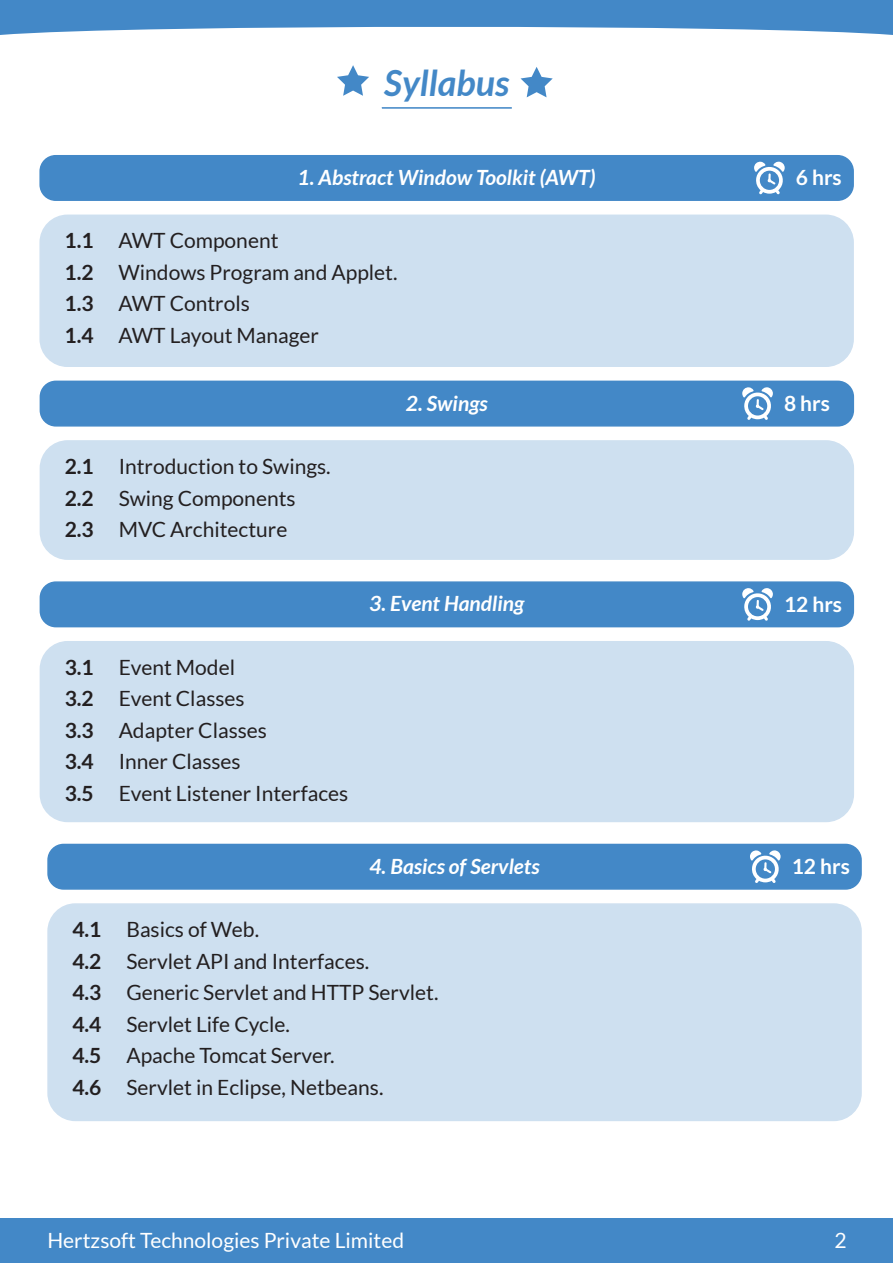
<style>
.page{position:relative;width:893px;height:1263px;background:#fff}
.page>*{position:absolute;margin:0;border:0;box-sizing:border-box;transform-origin:0 0}
.t1{font:italic 700 36px "Lato";color:#4388c7}
.t2{font:21px/31.5px "Lato";color:#231f20}
.t3{font:italic 700 21px "Lato";color:#fff}
.t4{font:21px "Lato";color:#fff}
.t5{font:700 21px "Lato";color:#fff}
.s1{font-weight:700}
</style>
<div class="page">
<hr style="left:382px;top:107px;width:130px;height:2px;background:#4388c7">
<div style="left:40px;top:215px;width:813px;height:151px;background:#cee0f0;border-radius:27px"></div>
<div style="left:39px;top:215px;width:815px;height:152px;border:2px solid #4388c7;border-radius:27px"></div>
<div style="left:40px;top:156px;width:813px;height:44px;background:#4388c7;border-radius:15px"></div>
<div style="left:39px;top:155px;width:815px;height:46px;border:2px solid #4388c7;border-radius:15px"></div>
<svg style="left:754px;top:161px;width:31px;height:33px"></svg>
<div style="left:40px;top:441px;width:813px;height:118px;background:#cee0f0;border-radius:27px"></div>
<div style="left:40px;top:440px;width:814px;height:120px;border:2px solid #4388c7;border-radius:27px"></div>
<div style="left:40px;top:381px;width:813px;height:45px;background:#4388c7;border-radius:15px"></div>
<div style="left:40px;top:381px;width:814px;height:46px;border:2px solid #4388c7;border-radius:15px"></div>
<svg style="left:742px;top:387px;width:31px;height:33px"></svg>
<svg style="left:521px;top:67px;width:32px;height:30px"></svg>
<svg style="left:337px;top:65px;width:32px;height:31px"></svg>
<div style="left:40px;top:642px;width:813px;height:179px;background:#cee0f0;border-radius:27px"></div>
<div style="left:40px;top:641px;width:814px;height:181px;border:2px solid #4388c7;border-radius:27px"></div>
<div style="left:40px;top:582px;width:813px;height:45px;background:#4388c7;border-radius:15px"></div>
<div style="left:40px;top:581px;width:814px;height:46px;border:2px solid #4388c7;border-radius:15px"></div>
<svg style="left:742px;top:588px;width:31px;height:33px"></svg>
<div style="left:0;top:1219px;width:893px;height:44px;background:#4388c7"></div>
<svg style="left:0;top:0;width:893px;height:35px"></svg>
<div style="left:48px;top:904px;width:813px;height:216px;background:#cee0f0;border-radius:27px"></div>
<div style="left:47px;top:903px;width:815px;height:218px;border:2px solid #4388c7;border-radius:27px"></div>
<div style="left:48px;top:844px;width:813px;height:45px;background:#4388c7;border-radius:15px"></div>
<div style="left:47px;top:844px;width:815px;height:46px;border:2px solid #4388c7;border-radius:15px"></div>
<svg style="left:750px;top:850px;width:31px;height:33px"></svg>
<h1 class="t1" style="left:384px;top:62px;width:127px">Syllabus</h1>
<p class="t3" style="left:298px;top:165px;width:299px">1. Abstract Window Toolkit (AWT)</p>
<p class="t5" style="left:796px;top:165px;width:47px">6 hrs</p>
<p class="t2" style="left:65px;top:225px;width:335px"><span class="s1">1.1</span> AWT Component<br><span class="s1">1.2</span> Windows Program and Applet.<br><span class="s1">1.3</span> AWT Controls<br><span class="s1">1.4</span> AWT Layout Manager</p>
<p class="t2" style="left:65px;top:451px;width:268px"><span class="s1">2.1</span> Introduction to Swings.<br><span class="s1">2.2</span> Swing Components<br><span class="s1">2.3</span> MVC Architecture</p>
<p class="t3" style="left:406px;top:391px;width:83px">2. Swings</p>
<p class="t5" style="left:784px;top:391px;width:47px">8 hrs</p>
<p class="t2" style="left:65px;top:651px;width:285px"><span class="s1">3.1</span> Event Model<br><span class="s1">3.2</span> Event Classes<br><span class="s1">3.3</span> Adapter Classes<br><span class="s1">3.4</span> Inner Classes<br><span class="s1">3.5</span> Event Listener Interfaces</p>
<p class="t3" style="left:369px;top:592px;width:156px">3. Event Handling</p>
<p class="t5" style="left:784px;top:592px;width:60px">12 hrs</p>
<p class="t3" style="left:369px;top:854px;width:172px">4. Basics of Servlets</p>
<p class="t5" style="left:792px;top:854px;width:60px">12 hrs</p>
<p class="t2" style="left:72px;top:914px;width:368px"><span class="s1">4.1</span> Basics of Web.<br><span class="s1">4.2</span> Servlet API and Interfaces.<br><span class="s1">4.3</span> Generic Servlet and HTTP Servlet.<br><span class="s1">4.4</span> Servlet Life Cycle.<br><span class="s1">4.5</span> Apache Tomcat Server.<br><span class="s1">4.6</span> Servlet in Eclipse, Netbeans.</p>
<p class="t4" style="left:47px;top:1229px;width:358px">Hertzsoft Technologies Private Limited</p>
<p class="t4" style="left:834px;top:1229px;width:14px">2</p>
</div>
